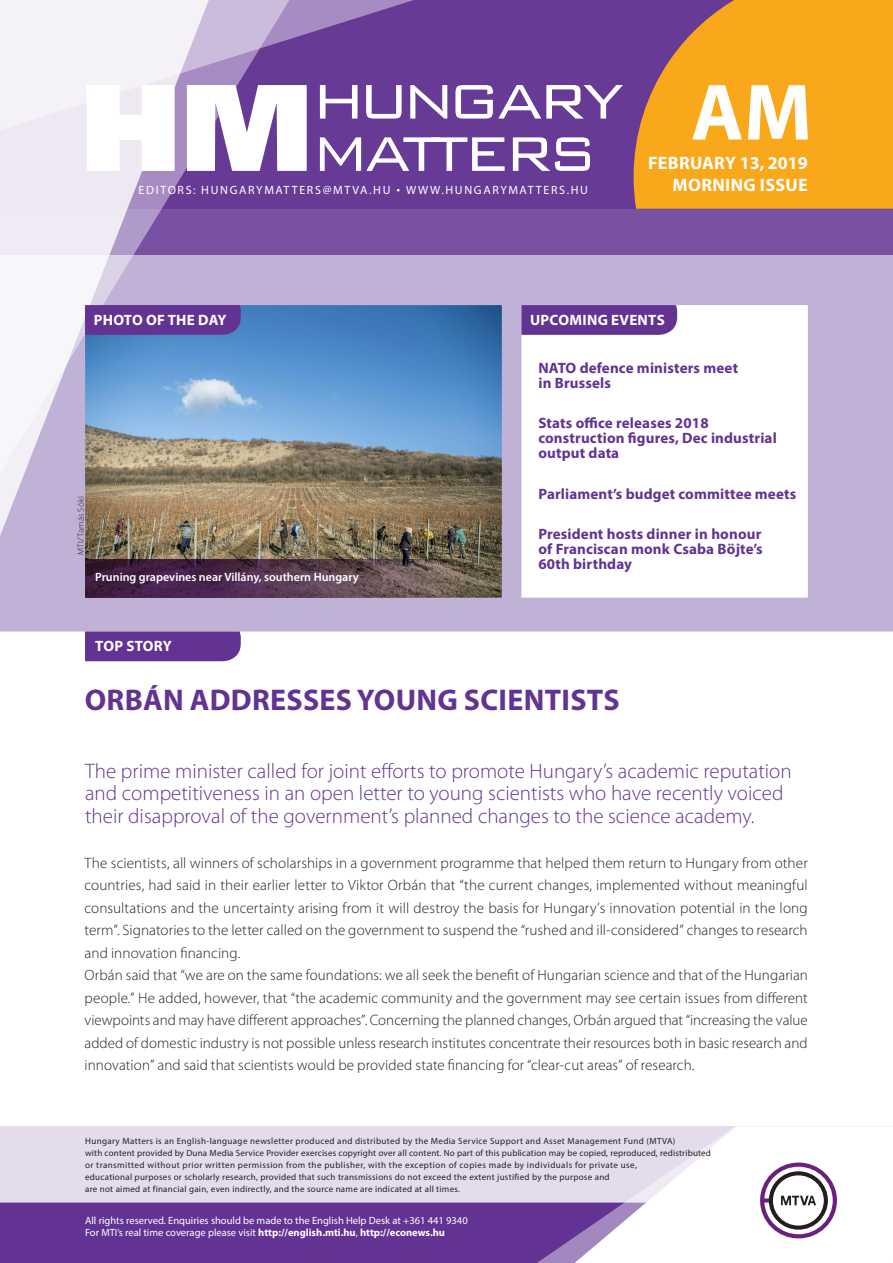
<style>
.page{position:relative;width:893px;height:1263px;background:#fff}
.page>*{position:absolute;margin:0;border:0;box-sizing:border-box;transform-origin:0 0}
.t1{font:700 80.55px "Myriad Pro";color:#fff}
._00_borito_cimsor{font:700 30px "Myriad Pro";letter-spacing:.01em;color:#623393}
._00_borito_alcimsor{font:300 21px/22.5px "Myriad Pro";color:#623393}
.t2{font:700 18px/22.5px "Myriad Pro";letter-spacing:.02em;color:#fff;text-align:right}
._03_kenyer_szöveg-1{font:300 15px/22.5px "Myriad Pro";letter-spacing:.005em;color:#231f20;text-align:justify}
._00_borito_cimsorkic{font:700 15px/15px "Myriad Pro";letter-spacing:.01em;color:#623393}
.t3{font:700 15px "Myriad Pro";letter-spacing:.02em;color:#fff}
.t4{font:12px "Myriad Pro";letter-spacing:.14em;color:#fff}
._04_kepalairas{font:600 12px "Myriad Pro";color:#fff}
.t5{font:10.5px/12px "Myriad Pro";color:#fff}
.t6{font:9px/12px "Myriad Pro";letter-spacing:.03em;color:#231f20}
._03_kenyer_szöveg-1-2{font:300 9px "Myriad Pro";letter-spacing:.03em;color:#231f20}
.s1{font-family:"Geogrotesque"}
.s2{font-weight:700}
</style>
<div class="page">
<div style="left:0;top:1126px;width:893px;height:137px;background:#e4dcec"></div>
<div style="left:0;top:1202px;width:506px;height:61px;background:#623393"></div>
<svg style="left:506px;top:1202px;width:69px;height:61px;background:#6b3e99"></svg>
<svg style="left:575px;top:1126px;width:318px;height:137px"></svg>
<svg style="left:0;top:255px;width:893px;height:376px"></svg>
<div style="left:0;top:0;width:893px;height:255px;background:linear-gradient(to bottom,#633493,#72489e)"></div>
<svg style="left:634px;top:0;width:259px;height:209px;background:#ea9c26"></svg>
<svg style="left:225px;top:221px;width:83px;height:287px;background:#8694b7"></svg>
<svg style="left:225px;top:0;width:257px;height:221px;background:#744c9f"></svg>
<svg style="left:0;top:0;width:225px;height:610px"></svg>
<svg style="left:87px;top:85px;width:88px;height:86px"></svg>
<svg style="left:187px;top:85px;width:120px;height:86px"></svg>
<svg style="left:320px;top:85px;width:37px;height:34px"></svg>
<svg style="left:366px;top:85px;width:36px;height:34px"></svg>
<svg style="left:410px;top:85px;width:37px;height:34px"></svg>
<svg style="left:455px;top:85px;width:168px;height:34px"></svg>
<svg style="left:320px;top:137px;width:185px;height:34px"></svg>
<svg style="left:513px;top:137px;width:77px;height:34px"></svg>
<div style="left:85px;top:631px;width:156px;height:30px;background:#623393"></div>
<svg style="left:521px;top:305px;width:156px;height:30px;background:#653795"></svg>
<div style="left:85px;top:305px;width:156px;height:30px;background:#623393"></div>
<svg style="left:85px;top:559px;width:417px;height:39px;background:#563c4d"></svg>
<p class="t4" style="left:139px;top:182px;width:451px">EDITORS: HUNGARYMATTERS@MTVA.HU <span class="s1">¬</span> WWW.HUNGARYMATTERS.HU</p>
<h1 class="t1" style="left:691px;top:60px;width:122px">AM</h1>
<p class="t2" style="left:648px;top:151px;width:161px">FEBRUARY 13, 2019<br>MORNING ISSUE</p>
<p class="t3" style="left:94px;top:310px;width:134px">PHOTO OF THE DAY</p>
<p class="t3" style="left:530px;top:310px;width:136px">UPCOMING EVENTS</p>
<p class="_03_kenyer_szöveg-1-2" style="left:76px;top:555px;width:60px;rotate:-90deg">MTI/Tamás Sóki</p>
<p class="_04_kepalairas" style="left:95px;top:569px;width:265px">Pruning grapevines near Villány, southern Hungary</p>
<p class="_00_borito_cimsorkic" style="left:538px;top:360px;width:201px">NATO defence ministers meet in Brussels</p>
<p class="_00_borito_cimsorkic" style="left:538px;top:415px;width:240px">Stats office releases 2018 construction figures, Dec industrial output data</p>
<p class="_00_borito_cimsorkic" style="left:538px;top:486px;width:259px">Parliament’s budget committee meets</p>
<p class="_00_borito_cimsorkic" style="left:538px;top:526px;width:226px;text-align:justify">President hosts dinner in honour of Franciscan monk Csaba Böjte’s 60th birthday</p>
<p class="t3" style="left:95px;top:636px;width:78px">TOP STORY</p>
<p class="_00_borito_cimsor" style="left:85px;top:680px;width:536px">ORBÁN ADDRESSES YOUNG SCIENTISTS</p>
<p class="_00_borito_alcimsor" style="left:85px;top:759px;width:708px">The prime minister called for joint efforts to promote Hungary’s academic reputation and competitiveness in an open letter to young scientists who have recently voiced their disapproval of the government’s planned changes to the science academy.</p>
<p class="_03_kenyer_szöveg-1" style="left:85px;top:851px;width:725px">The scientists, all winners of scholarships in a government programme that helped them return to Hungary from other countries, had said in their earlier letter to Viktor Orbán that “the current changes, implemented without meaningful consultations and the uncertainty arising from it will destroy the basis for Hungary’s innovation potential in the long term”. Signatories to the letter called on the government to suspend the “rushed and ill-considered” changes to research and innovation financing.</p>
<p class="_03_kenyer_szöveg-1" style="left:85px;top:964px;width:725px">Orbán said that “we are on the same foundations: we all seek the benefit of Hungarian science and that of the Hungarian people.” He added, however, that “the academic community and the government may see certain issues from different viewpoints and may have different approaches”. Concerning the planned changes, Orbán argued that “increasing the value added of domestic industry is not possible unless research institutes concentrate their resources both in basic research and innovation” and said that scientists would be provided state financing for “clear-cut areas” of research.</p>
<p class="t6" style="left:85px;top:1134px;width:627px">Hungary Matters is an English-language newsletter produced and distributed by the Media Service Support and Asset Management Fund (MTVA)<br>with content provided by Duna Media Service Provider exercises copyright over all content. No part of this publication may be copied, reproduced, redistributed or transmitted without prior written permission from the publisher, with the exception of copies made by individuals for private use,<br>educational purposes or scholarly research, provided that such transmissions do not exceed the extent justified by the purpose and<br>are not aimed at financial gain, even indirectly, and the source name are indicated at all times.</p>
<p class="t5" style="left:85px;top:1214px;width:384px">All rights reserved. Enquiries should be made to the English Help Desk at +361 441 9340<br>For MTI’s real time coverage please visit <span class="s2">http://english.mti.hu</span>, <span class="s2">http://econews.hu</span></p>
</div>
